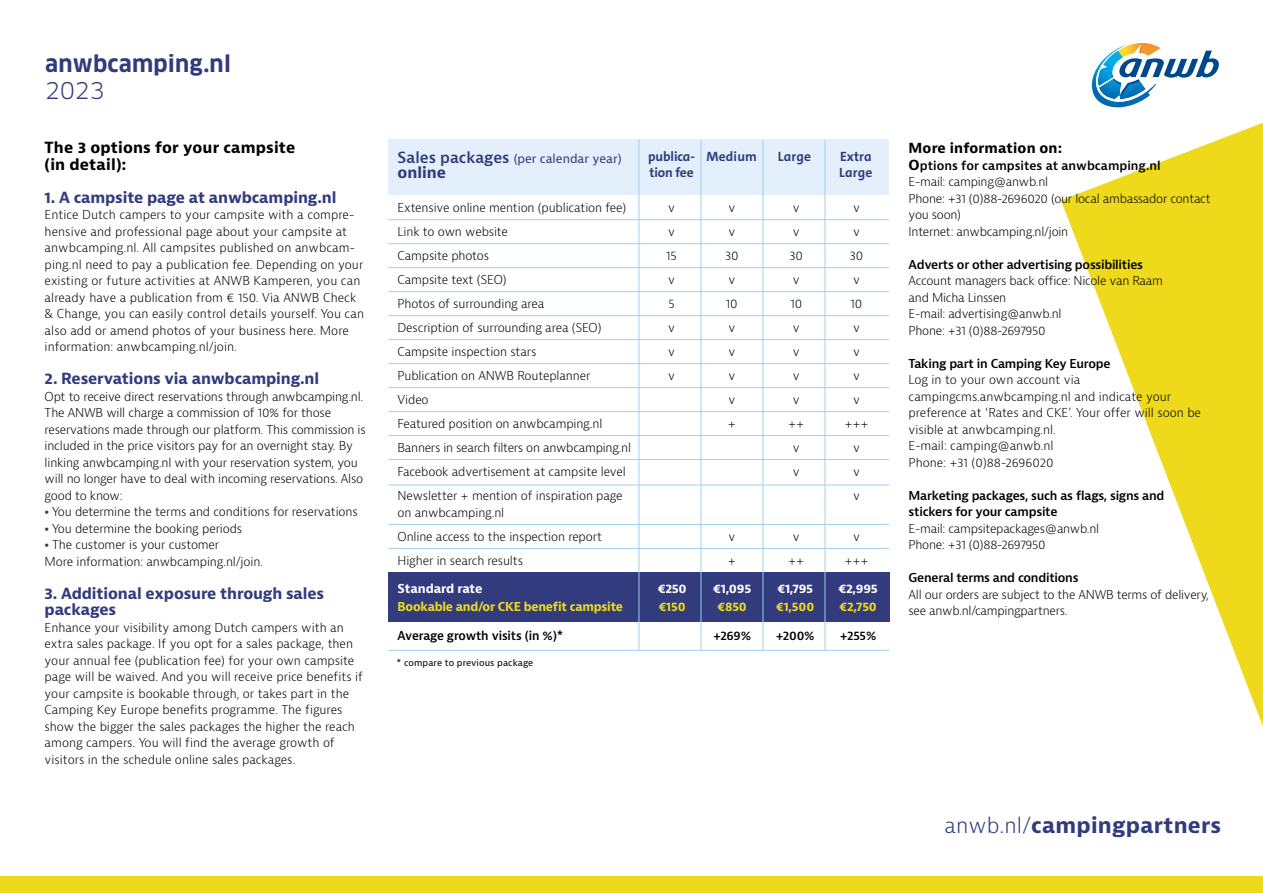
<style>
.page{position:relative;width:1263px;height:893px;background:#fff}
.page>*{position:absolute;margin:0;border:0;box-sizing:border-box;transform-origin:0 0}
.t1{font:700 22.5px "Clan Pro";letter-spacing:.01em;color:#323b7d}
.t2{font:22.5px "Clan Pro";color:#323b7d}
.t3{font:700 21px "Bernina Sans";letter-spacing:.01em;color:#323b7d}
.t4{font:700 15px/16.5px "Bernina Sans";letter-spacing:-.01em;color:#323b7d}
.t5{font:700 15px/16.5px "Bernina Sans";letter-spacing:.01em;color:#000}
.t6{font:700 13.5px/16.2px "The Sans C4 s";color:#323b7d}
.t7{font:700 13.5px "Bernina Sans";letter-spacing:.01em;color:#000}
.t8{font:300 12px/24px "Bernina Sans";letter-spacing:-.01em;color:#000}
.t9{font:600 12px/16.5px "Bernina Sans";letter-spacing:-.02em;color:#000}
.t10{font:700 12px "Bernina Sans";letter-spacing:-.02em;color:#eeda1b}
.t11{font:700 12px "Bernina Sans";letter-spacing:-.025em;color:#fff}
.t12{font:12px "Bernina Sans";color:#323b7d}
.t13{font:9px "Bernina Sans";letter-spacing:.01em;color:#000}
.s1{font-weight:800;color:#323b7d}
.s2{font-weight:600;font-size:15px}
.s3{font-weight:700;font-size:13.5px}
.s4{font-weight:600}
.s5{font-weight:300}
</style>
<div class="page">
<svg style="left:1061px;top:123px;width:202px;height:603px"></svg>
<div style="left:0;top:877px;width:1263px;height:16px;background:#edda1d"></div>
<svg style="left:1091px;top:42px;width:128px;height:66px"></svg>
<div style="left:388px;top:572px;width:501px;height:50px;background:#323b7d"></div>
<div style="left:389px;top:140px;width:500px;height:55px;background:#e3f0fb"></div>
<hr style="left:825px;top:140px;width:1px;height:511px;background:#a2cef2">
<hr style="left:639px;top:140px;width:1px;height:510px;background:#a2cef2">
<hr style="left:701px;top:140px;width:1px;height:511px;background:#a2cef2">
<hr style="left:763px;top:140px;width:1px;height:511px;background:#a2cef2">
<hr style="left:389px;top:219px;width:500px;height:1px;background:#a2cef2">
<hr style="left:389px;top:650px;width:500px;height:1px;background:#a2cef2">
<hr style="left:389px;top:267px;width:500px;height:1px;background:#a2cef2">
<hr style="left:389px;top:363px;width:500px;height:1px;background:#a2cef2">
<hr style="left:389px;top:485px;width:500px;height:1px;background:#a2cef2">
<hr style="left:389px;top:459px;width:500px;height:1px;background:#a2cef2">
<hr style="left:389px;top:291px;width:500px;height:1px;background:#a2cef2">
<hr style="left:389px;top:387px;width:500px;height:1px;background:#a2cef2">
<hr style="left:389px;top:315px;width:500px;height:1px;background:#a2cef2">
<hr style="left:389px;top:411px;width:500px;height:1px;background:#a2cef2">
<hr style="left:389px;top:524px;width:500px;height:1px;background:#a2cef2">
<hr style="left:389px;top:243px;width:500px;height:1px;background:#a2cef2">
<hr style="left:389px;top:339px;width:500px;height:1px;background:#a2cef2">
<hr style="left:389px;top:435px;width:500px;height:1px;background:#a2cef2">
<hr style="left:389px;top:548px;width:500px;height:1px;background:#a2cef2">
<h1 class="t1" style="left:45px;top:50px;width:187px">anwbcamping.nl</h1>
<h1 class="t2" style="left:45px;top:77px;width:61px">2023</h1>
<p class="t5" style="left:45px;top:140px;width:252px">The 3 options for your campsite (in detail):</p>
<p class="t4" style="left:45px;top:189px;width:293px">1. A campsite page at anwbcamping.nl</p>
<p class="t8" style="left:45px;top:207px;width:321px;line-height:16.5px">Entice Dutch campers to your campsite with a compre&shy;hensive and professional page about your campsite at anwbcamping.nl. All campsites published on anwbcam&shy;ping.nl need to pay a publication fee. Depending on your existing or future activities at ANWB Kamperen, you can already have a publication from € 150. Via ANWB Check &amp; Change, you can easily control details yourself. You can also add or amend photos of your business here. More information: anwbcamping.nl/join.</p>
<p class="t4" style="left:45px;top:371px;width:276px">2. Reservations via anwbcamping.nl</p>
<p class="t8" style="left:45px;top:388px;width:323px;line-height:16.5px">Opt to receive direct reservations through anwbcamping.nl.<br>The ANWB will charge a commission of 10% for those reservations made through our platform. This commission is included in the price visitors pay for an overnight stay. By linking anwbcamping.nl with your reservation system, you will no longer have to deal with incoming reservations. Also good to know:</p>
<p class="t8" style="left:45px;top:500px;width:315px"><span class="s1">•</span> You determine the terms and conditions for reservations</p>
<p class="t8" style="left:45px;top:516px;width:199px"><span class="s1">•</span> You determine the booking periods</p>
<p class="t8" style="left:45px;top:537px;width:220px;line-height:16.5px"><span class="s1">•</span> The customer is your customer<br>More information: anwbcamping.nl/join.</p>
<p class="t4" style="left:45px;top:585px;width:281px">3. Additional exposure through sales packages</p>
<p class="t8" style="left:45px;top:619px;width:320px;line-height:16.5px">Enhance your visibility among Dutch campers with an extra sales package. If you opt for a sales package, then your annual fee (publication fee) for your own campsite page will be waived. And you will receive price benefits if your campsite is bookable through, or takes part in the Camping Key Europe benefits programme. The figures show the bigger the sales packages the higher the reach among campers. You will find the average growth of visitors in the schedule online sales packages.</p>
<p class="t12" style="left:398px;top:151px;width:225px"><span class="s2">Sales packages</span> (per calendar year)</p>
<p class="t4" style="left:398px;top:165px;width:50px">online</p>
<p class="t8" style="left:398px;top:196px;width:235px">Extensive online mention (publication fee)<br>Link to own website<br>Campsite photos<br>Campsite text (SEO)<br>Photos of surrounding area<br>Description of surrounding area (SEO)<br>Campsite inspection stars<br>Publication on ANWB Routeplanner<br>Video<br>Featured position on anwbcamping.nl<br>Banners in search filters on anwbcamping.nl<br>Facebook advertisement at campsite level<br>Newsletter + mention of inspiration page</p>
<p class="t8" style="left:398px;top:501px;width:206px">on anwbcamping.nl<br>Online access to the inspection report<br>Higher in search results</p>
<p class="t6" style="left:648px;top:149px;width:48px">publica&shy;tion fee</p>
<p class="t6" style="left:707px;top:149px;width:52px">Medium</p>
<p class="t6" style="left:778px;top:149px;width:35px">Large</p>
<p class="t6" style="left:839px;top:149px;width:35px">Extra<br>Large</p>
<p class="t8" style="left:666px;top:196px;width:12px">v v<br>15 v<br>5 v v v</p>
<p class="t8" style="left:725px;top:196px;width:15px">v v<br>30 v<br>10 v v v v +</p>
<p class="t8" style="left:728px;top:525px;width:10px">v +</p>
<p class="t8" style="left:788px;top:196px;width:18px;text-align:center">v v<br>30 v<br>10 v v v v ++ v v</p>
<p class="t8" style="left:788px;top:525px;width:18px;text-align:center">v ++</p>
<p class="t8" style="left:844px;top:196px;width:26px;text-align:center">v<br>v<br>30<br>v<br>10<br>v<br>v<br>v<br>v +++ v<br>v<br>v</p>
<p class="t8" style="left:844px;top:525px;width:26px;text-align:center">v +++</p>
<p class="t11" style="left:398px;top:581px;width:86px">Standard rate</p>
<p class="t11" style="left:658px;top:581px;width:31px">€250</p>
<p class="t11" style="left:713px;top:581px;width:40px">€1,095</p>
<p class="t11" style="left:777px;top:581px;width:37px">€1,795</p>
<p class="t11" style="left:838px;top:581px;width:41px">€2,995</p>
<p class="t10" style="left:398px;top:599px;width:227px">Bookable and/or CKE benefit campsite</p>
<p class="t10" style="left:659px;top:599px;width:28px">€150</p>
<p class="t10" style="left:717px;top:599px;width:31px">€850</p>
<p class="t10" style="left:776px;top:599px;width:40px">€1,500</p>
<p class="t10" style="left:839px;top:599px;width:39px">€2,750</p>
<p class="t9" style="left:398px;top:627px;width:167px">Average growth visits (in %)*</p>
<p class="t9" style="left:713px;top:627px;width:39px">+269%</p>
<p class="t9" style="left:776px;top:627px;width:40px">+200%</p>
<p class="t9" style="left:840px;top:627px;width:38px">+255%</p>
<p class="t13" style="left:396px;top:656px;width:138px">* compare to previous package</p>
<p class="t7" style="left:909px;top:139px;width:155px">More information on:</p>
<p class="t8" style="left:909px;top:157px;width:304px;line-height:16.5px"><span class="s3">O</span><span class="s4">ptions for campsites at anwbcamping.nl<br></span>E-mail: camping@anwb.nl<br>Phone: +31 (0)88-2696020 (our local ambassador contact you soon)<br>Internet: anwbcamping.nl/join</p>
<p class="t9" style="left:909px;top:256px;width:236px">Adverts or other advertising possibilities</p>
<p class="t8" style="left:909px;top:273px;width:256px;line-height:16.5px">Account managers back office: Nicole van Raam and Micha Linssen<br>E-mail: advertising@anwb.nl<br>Phone: +31 (0)88-2697950</p>
<p class="t9" style="left:909px;top:355px;width:203px">Taking part in Camping Key Europe</p>
<p class="t8" style="left:909px;top:372px;width:294px;line-height:16.5px">Log in to your own account via campingcms.anwbcamping.nl and indicate your preference at ‘Rates and CKE’. Your offer will soon be visible at anwbcamping.nl.<br>E-mail: camping@anwb.nl<br>Phone: +31 (0)88-2696020</p>
<p class="t9" style="left:909px;top:487px;width:257px">Marketing packages, such as flags, signs and stickers for your campsite</p>
<p class="t8" style="left:909px;top:520px;width:192px;line-height:16.5px">E-mail: campsitepackages@anwb.nl<br>Phone: +31 (0)88-2697950</p>
<p class="t9" style="left:909px;top:570px;width:171px">General terms and conditions</p>
<p class="t8" style="left:909px;top:586px;width:302px;line-height:16.5px">All our orders are subject to the ANWB terms of delivery, see anwb.nl/campingpartners.</p>
<h2 class="t3" style="left:944px;top:811px;width:278px"><span class="s5">anwb.nl/</span>campingpartners</h2>
</div>
